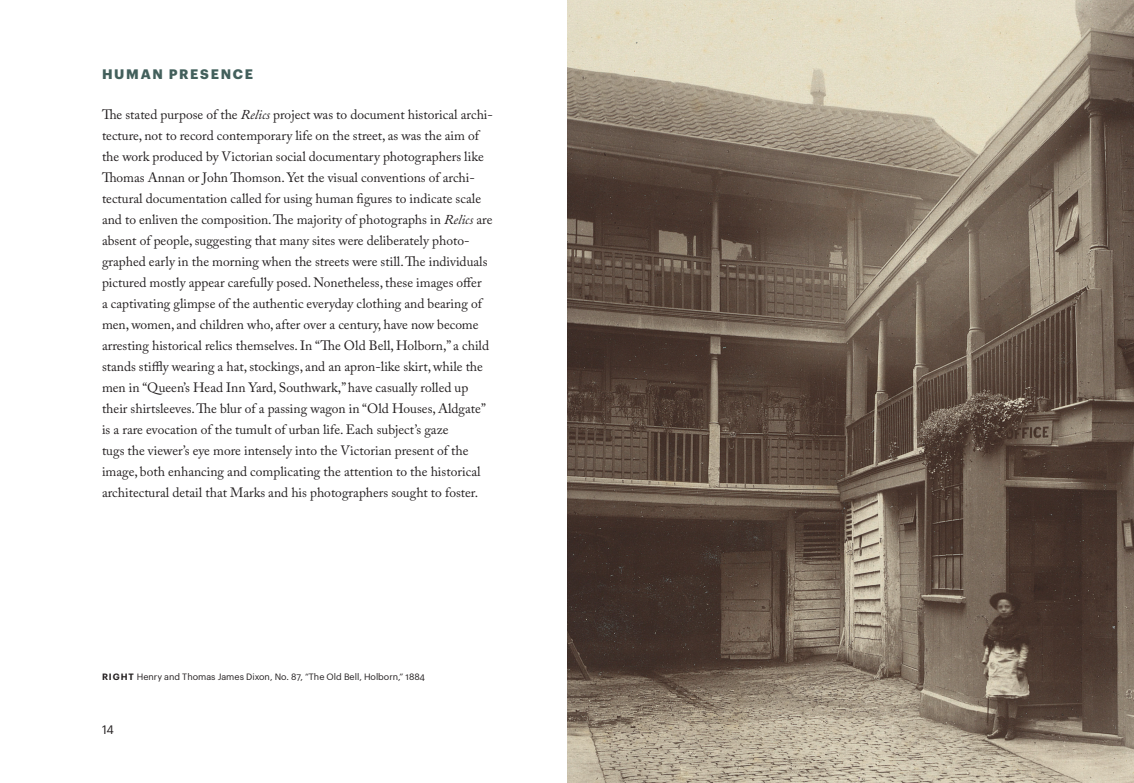
<style>
.page{position:relative;width:1134px;height:783px;background:#fff}
.page>*{position:absolute;margin:0;border:0;box-sizing:border-box;transform-origin:0 0}
.paragraph{font:13.5px/21px "Adobe Caslon Pro";color:#231f20}
.paragraph-2{font:700 13.5px "Graphik";letter-spacing:.125em;color:#43605c}
.t1{font:12px "Graphik";color:#231f20}
.t2{font:9px "Graphik";color:#231f20}
.s1{font-style:italic}
.s2{font-weight:600}
</style>
<div class="page">
<img style="left:567px;top:0;width:567px;height:783px">
<p class="paragraph-2" style="left:102px;top:63px;width:153px">HUMAN PRESENCE</p>
<p class="paragraph" style="left:102px;top:104px;width:393px">The stated purpose of the <span class="s1">Relics</span> project was to document historical archi&shy;tecture, not to record contemporary life on the street, as was the aim of the work produced by Victorian social documentary photographers like Thomas Annan or John Thomson. Yet the visual conventions of archi&shy;tectural documentation called for using human figures to indicate scale and to enliven the composition. The majority of photographs in <span class="s1">Relics</span> are absent of people, suggesting that many sites were deliberately photo&shy;graphed early in the morning when the streets were still. The individuals pictured mostly appear carefully posed. Nonetheless, these images offer<br>a captivating glimpse of the authentic everyday clothing and bearing of men, women, and children who, after over a century, have now become arresting historical relics themselves. In “The Old Bell, Holborn,” a child stands stiffly wearing a hat, stockings, and an apron-like skirt, while the men in “Queen’s Head Inn Yard, Southwark,” have casually rolled up their shirtsleeves. The blur of a passing wagon in “Old Houses, Aldgate” is a rare evocation of the tumult of urban life. Each subject’s gaze<br>tugs the viewer’s eye more intensely into the Victorian present of the image, both enhancing and complicating the attention to the historical architectural detail that Marks and his photographers sought to foster.</p>
<p class="t2" style="left:102px;top:670px;width:325px"><span class="s2">RIGHT</span> Henry and Thomas James Dixon, No. 87, “The Old Bell, Holborn,” 1884</p>
<p class="t1" style="left:102px;top:721px;width:13px">14</p>
</div>
